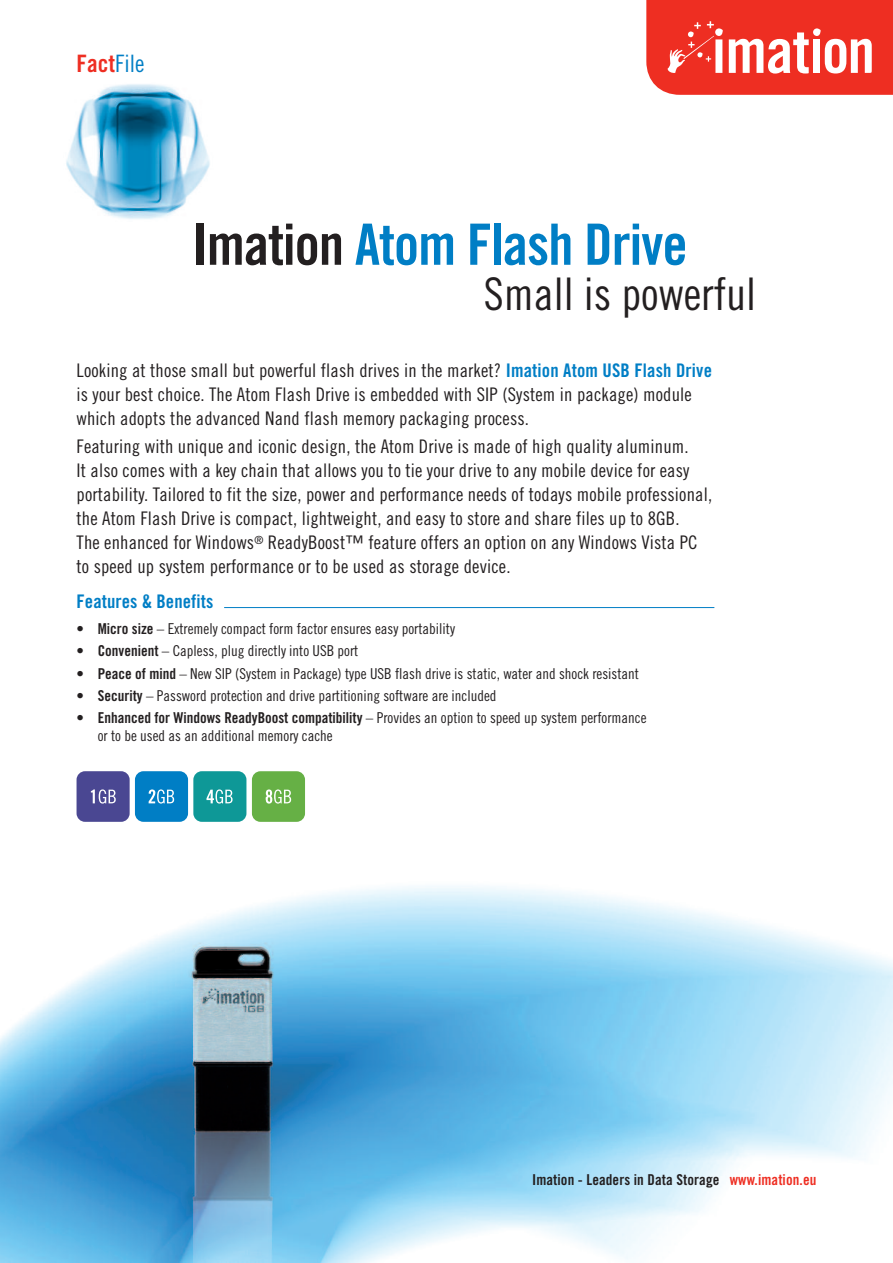
<style>
.page{position:relative;width:893px;height:1263px;background:#fff}
.page>*{position:absolute;margin:0;border:0;box-sizing:border-box;transform-origin:0 0}
.t1{font:57px "Trade Gothic Bold Cond Twenty";letter-spacing:-.02em;color:#007ec5}
.t2{font:45px "Trade Gothic Cond Eighteen";color:#231f20}
.t3{font:24px "Trade Gothic Bold Cond Twenty";color:#ee2e22}
.t4{font:18.75px/24px "Trade Gothic Cond Eighteen";letter-spacing:.01em;color:#231f20}
.t5{font:18.75px "Trade Gothic Bold Cond Twenty";letter-spacing:.005em;color:#007ec5}
.t6{font:15px/18px "Trade Gothic Cond Eighteen";color:#231f20}
.t7{font:15px "Trade Gothic Bold Cond Twenty";letter-spacing:.005em;color:#231f20}
.s1{font-family:"Trade Gothic Cond Eighteen";color:#007ec5}
.s2{color:#231f20}
.s3{font-family:"Trade Gothic Bold Cond Twenty";color:#007ec5}
.s4{font-family:"Trade Gothic Bold Cond Twenty"}
.s5{color:#ee2e22}
</style>
<div class="page">
<img style="left:0;top:771px;width:893px;height:492px">
<svg style="left:646px;top:0;width:247px;height:95px;background:#f05046"></svg>
<img style="left:66px;top:84px;width:144px;height:135px">
<hr style="left:224px;top:607px;width:490px;height:1px;background:#007ec5">
<img style="left:146px;top:932px;width:135px;height:331px">
<div style="left:252px;top:771px;width:53px;height:51px;background:#66b045;border-radius:9px"></div>
<svg style="left:266px;top:789px;width:25px;height:14px"></svg>
<div style="left:193px;top:771px;width:53px;height:51px;background:#0e9897;border-radius:9px"></div>
<svg style="left:206px;top:789px;width:27px;height:14px"></svg>
<div style="left:135px;top:771px;width:53px;height:51px;background:#007ec5;border-radius:9px"></div>
<svg style="left:149px;top:789px;width:25px;height:14px"></svg>
<div style="left:77px;top:771px;width:53px;height:51px;background:#4a4792;border-radius:9px"></div>
<svg style="left:91px;top:789px;width:25px;height:14px"></svg>
<p class="t3" style="left:77px;top:55px;width:69px">Fact<span class="s1">File</span></p>
<h1 class="t1" style="left:192px;top:224px;width:497px"><span class="s2">Imation</span> Atom Flash Drive</h1>
<h2 class="t2" style="left:484px;top:277px;width:274px">Small is powerful</h2>
<p class="t4" style="left:77px;top:360px;width:637px">Looking at those small but powerful flash drives in the market? <span class="s3">Imation Atom USB Flash Drive </span>is your best choice. The Atom Flash Drive is embedded with SIP (System in package) module which adopts the advanced Nand flash memory packaging process.</p>
<p class="t4" style="left:77px;top:436px;width:637px">Featuring with unique and iconic design, the Atom Drive is made of high quality aluminum.<br>It also comes with a key chain that allows you to tie your drive to any mobile device for easy portability. Tailored to fit the size, power and performance needs of todays mobile professional, the Atom Flash Drive is compact, lightweight, and easy to store and share files up to 8GB.<br>The enhanced for Windows<sup>®</sup> ReadyBoost™ feature offers an option on any Windows Vista PC to speed up system performance or to be used as storage device.</p>
<p class="t5" style="left:77px;top:594px;width:138px">Features &amp; Benefits</p>
<p class="t6" style="left:77px;top:621px;width:380px"><span class="s4">• Micro size</span> – Extremely compact form factor ensures easy portability</p>
<p class="t6" style="left:77px;top:643px;width:283px"><span class="s4">• Convenient</span> – Capless, plug directly into USB port</p>
<p class="t6" style="left:77px;top:665px;width:564px"><span class="s4">• Peace of mind</span> – New SIP (System in Package) type USB flash drive is static, water and shock resistant</p>
<p class="t6" style="left:77px;top:688px;width:422px"><span class="s4">• Security</span> – Password protection and drive partitioning software are included</p>
<p class="t6" style="left:98px;top:710px;width:550px;text-indent:-21px"><span class="s4">• Enhanced for Windows ReadyBoost compatibility</span> – Provides an option to speed up system performance or to be used as an additional memory cache</p>
<p class="t7" style="left:532px;top:1174px;width:286px">Imation - Leaders in Data Storage <span class="s5">www.imation.eu</span></p>
</div>
